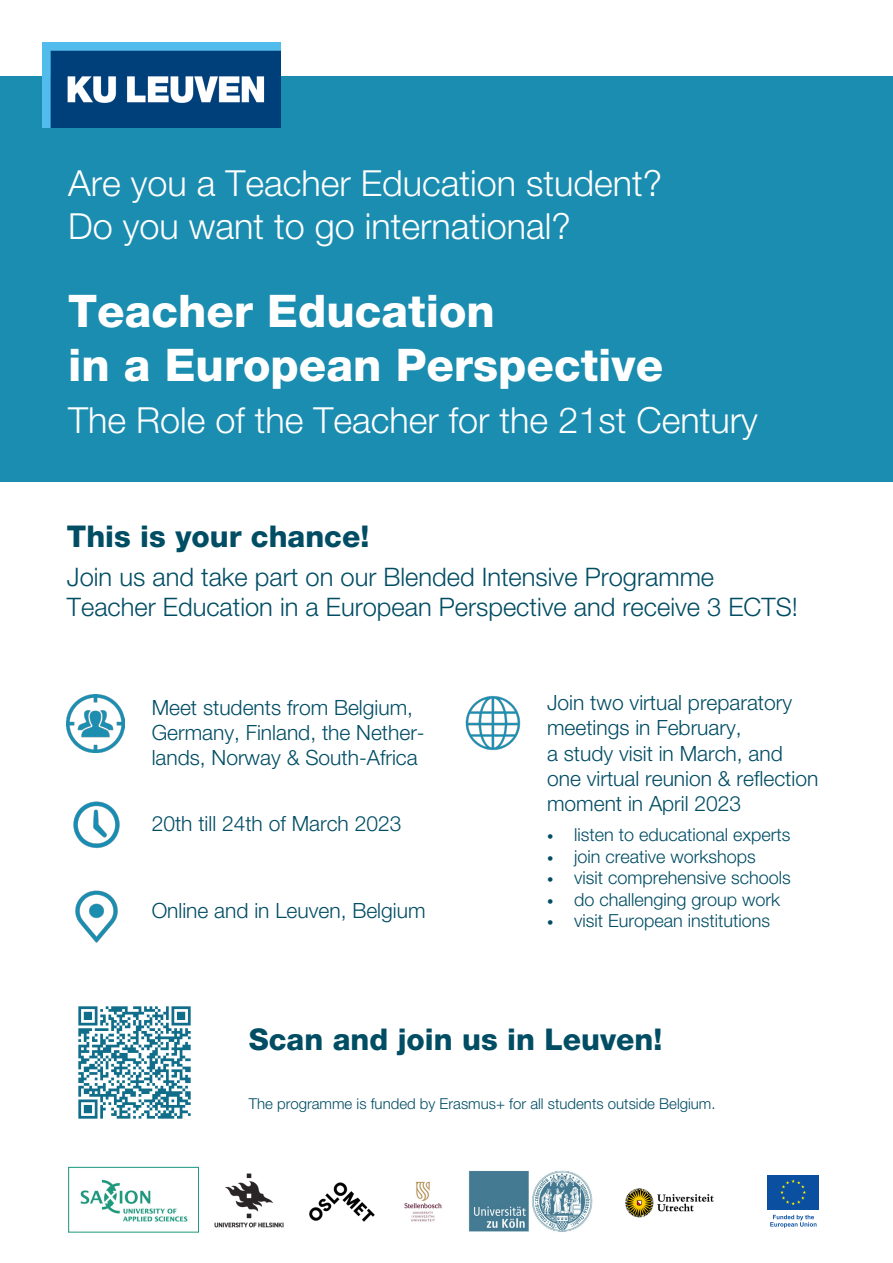
<style>
.page{position:relative;width:893px;height:1263px;background:#fff}
.page>*{position:absolute;margin:0;border:0;box-sizing:border-box;transform-origin:0 0}
.Normaal{font:800 45px "Helvetica Neue LT Std";color:#fff}
.Normaal-2{font:300 36px "Helvetica Neue LT Std";color:#fff}
.Normaal-3{font:800 30px "Helvetica Neue LT Std";color:#004d64}
.Normaal-4{font:300 25.5px "Helvetica Neue LT Std";color:#004d64}
.Normaal-5{font:300 21px/25.2px "Helvetica Neue LT Std";color:#004d64}
.t1{font:300 18px "Helvetica Neue LT Std";color:#004d64}
.Normaal-6{font:300 15px "Helvetica Neue LT Std";color:#004d64}
.s1{font-size:12.75px}
</style>
<div class="page">
<div style="left:0;top:77px;width:893px;height:1186px;background:#1b8db0"></div>
<img style="left:43px;top:43px;width:238px;height:85px">
<div style="left:0;top:483px;width:893px;height:780px;background:#fff"></div>
<img style="left:80px;top:1179px;width:108px;height:43px">
<img style="left:309px;top:1182px;width:66px;height:40px">
<img style="left:404px;top:1181px;width:38px;height:41px">
<img style="left:625px;top:1188px;width:89px;height:30px">
<img style="left:468px;top:1170px;width:125px;height:62px">
<div style="left:766px;top:1174px;width:54px;height:36px;background:#0b50a0"></div>
<svg style="left:780px;top:1179px;width:26px;height:26px"></svg>
<svg style="left:770px;top:1215px;width:46px;height:13px"></svg>
<img style="left:78px;top:1006px;width:113px;height:113px">
<img style="left:67px;top:695px;width:58px;height:57px">
<img style="left:73px;top:801px;width:47px;height:48px">
<img style="left:75px;top:890px;width:43px;height:53px">
<img style="left:465px;top:696px;width:56px;height:55px">
<img style="left:214px;top:1173px;width:70px;height:55px">
<div style="left:69px;top:1167px;width:130px;height:65px;border:1px solid #21997e"></div>
<p class="Normaal-2" style="left:68px;top:161px;width:596px">Are you a Teacher Education student?</p>
<p class="Normaal-2" style="left:68px;top:204px;width:504px">Do you want to go international?</p>
<p class="Normaal" style="left:68px;top:284px;width:428px">Teacher Education</p>
<p class="Normaal" style="left:68px;top:338px;width:597px">in a European Perspective</p>
<p class="Normaal-2" style="left:68px;top:398px;width:691px">The Role of the Teacher for the 21st Century</p>
<p class="Normaal-3" style="left:67px;top:518px;width:304px">This is your chance!</p>
<p class="Normaal-4" style="left:67px;top:561px;width:649px">Join us and take part on our Blended Intensive Programme</p>
<p class="Normaal-4" style="left:67px;top:592px;width:732px">Teacher Education in a European Perspective and receive 3 ECTS!</p>
<p class="Normaal-5" style="left:152px;top:694px;width:275px">Meet students from Belgium,<br>Germany, Finland, the Nether&shy;lands, Norway &amp; South-Africa</p>
<p class="Normaal-5" style="left:547px;top:690px;width:247px">Join two virtual preparatory meetings in February,</p>
<p class="Normaal-5" style="left:547px;top:740px;width:237px">a study visit in March, and</p>
<p class="Normaal-5" style="left:547px;top:765px;width:273px">one virtual reunion &amp; reflection moment in April 2023</p>
<p class="t1" style="left:547px;top:824px;width:245px"><span class="s1">•</span> listen to educational experts</p>
<p class="t1" style="left:547px;top:845px;width:210px"><span class="s1">•</span> join creative workshops</p>
<p class="t1" style="left:547px;top:867px;width:245px"><span class="s1">•</span> visit comprehensive schools</p>
<p class="t1" style="left:547px;top:888px;width:235px"><span class="s1">•</span> do challenging group work</p>
<p class="t1" style="left:547px;top:910px;width:224px"><span class="s1">•</span> visit European institutions</p>
<p class="Normaal-5" style="left:152px;top:811px;width:251px">20th till 24th of March 2023</p>
<p class="Normaal-5" style="left:152px;top:897px;width:275px">Online and in Leuven, Belgium</p>
<p class="Normaal-3" style="left:249px;top:1022px;width:415px">Scan and join us in Leuven!</p>
<p class="Normaal-6" style="left:249px;top:1094px;width:468px">The programme is funded by Erasmus+ for all students outside Belgium.</p>
</div>
